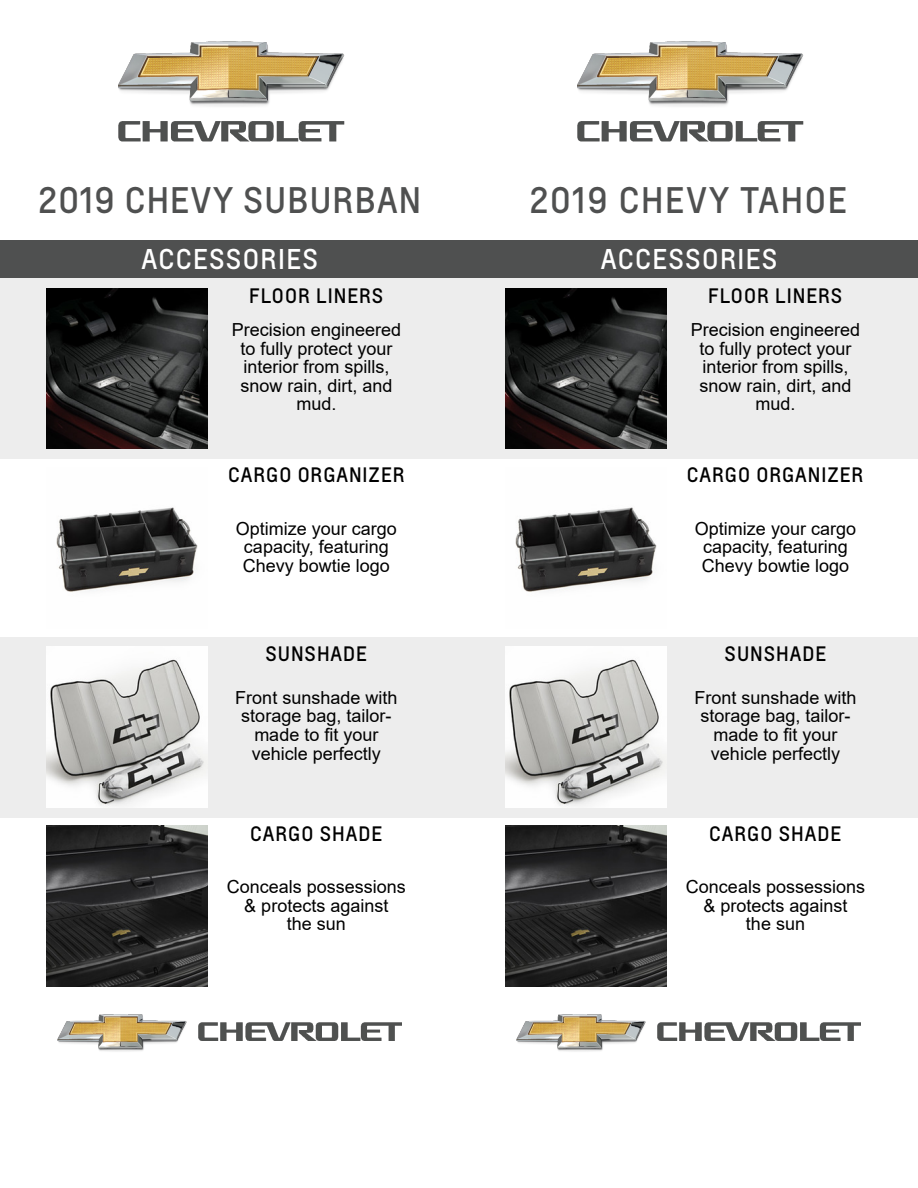
<style>
.page{position:relative;width:918px;height:1188px;background:#fff}
.page>*{position:absolute;margin:0;border:0;box-sizing:border-box;transform-origin:0 0}
.t1{font:34.5px "Louis Global 2";letter-spacing:.04em;color:#4f5050}
.t2{font:26.7px "Louis Global 2";letter-spacing:.05em;color:#fff}
.t3{font:19.5px "Louis Global 2";letter-spacing:.05em;color:#000}
.t4{font:18px/18.6px "Arial";color:#000;text-align:center}
</style>
<div class="page">
<div style="left:0;top:637px;width:918px;height:180px;background:#ededed"></div>
<div style="left:0;top:240px;width:918px;height:38px;background:#4f5050"></div>
<div style="left:0;top:278px;width:918px;height:181px;background:#ededed"></div>
<img style="left:118px;top:41px;width:227px;height:101px">
<img style="left:577px;top:41px;width:227px;height:101px">
<img style="left:57px;top:1014px;width:345px;height:38px">
<img style="left:516px;top:1014px;width:345px;height:38px">
<img style="left:47px;top:288px;width:161px;height:161px">
<img style="left:506px;top:288px;width:161px;height:161px">
<img style="left:56px;top:507px;width:142px;height:85px">
<img style="left:515px;top:507px;width:142px;height:85px">
<img style="left:47px;top:647px;width:161px;height:160px">
<img style="left:506px;top:647px;width:161px;height:160px">
<img style="left:47px;top:826px;width:161px;height:161px">
<img style="left:506px;top:826px;width:161px;height:161px">
<h1 class="t1" style="left:38px;top:187px;width:385px">2019 CHEVY SUBURBAN</h1>
<h1 class="t1" style="left:529px;top:187px;width:319px">2019 CHEVY TAHOE</h1>
<h2 class="t2" style="left:141px;top:249px;width:178px">ACCESSORIES</h2>
<h2 class="t2" style="left:601px;top:249px;width:178px">ACCESSORIES</h2>
<p class="t3" style="left:249px;top:288px;width:136px">FLOOR LINERS</p>
<p class="t4" style="left:232px;top:322px;width:171px">Precision engineered to fully protect your interior from spills, snow rain, dirt, and mud.</p>
<p class="t3" style="left:228px;top:468px;width:178px">CARGO ORGANIZER</p>
<p class="t4" style="left:236px;top:521px;width:163px">Optimize your cargo capacity, featuring<br>Chevy bowtie logo</p>
<p class="t3" style="left:265px;top:647px;width:103px">SUNSHADE</p>
<p class="t4" style="left:235px;top:690px;width:164px">Front sunshade with storage bag, tailor&shy;made to fit your vehicle perfectly</p>
<p class="t3" style="left:250px;top:826px;width:133px">CARGO SHADE</p>
<p class="t4" style="left:227px;top:879px;width:181px">Conceals possessions &amp; protects against<br>the sun</p>
<p class="t3" style="left:708px;top:288px;width:136px">FLOOR LINERS</p>
<p class="t4" style="left:691px;top:322px;width:171px">Precision engineered to fully protect your interior from spills, snow rain, dirt, and mud.</p>
<p class="t3" style="left:687px;top:468px;width:178px">CARGO ORGANIZER</p>
<p class="t4" style="left:695px;top:521px;width:163px">Optimize your cargo capacity, featuring<br>Chevy bowtie logo</p>
<p class="t3" style="left:725px;top:647px;width:103px">SUNSHADE</p>
<p class="t4" style="left:694px;top:690px;width:164px">Front sunshade with storage bag, tailor&shy;made to fit your vehicle perfectly</p>
<p class="t3" style="left:709px;top:826px;width:133px">CARGO SHADE</p>
<p class="t4" style="left:686px;top:879px;width:181px">Conceals possessions &amp; protects against<br>the sun</p>
</div>
